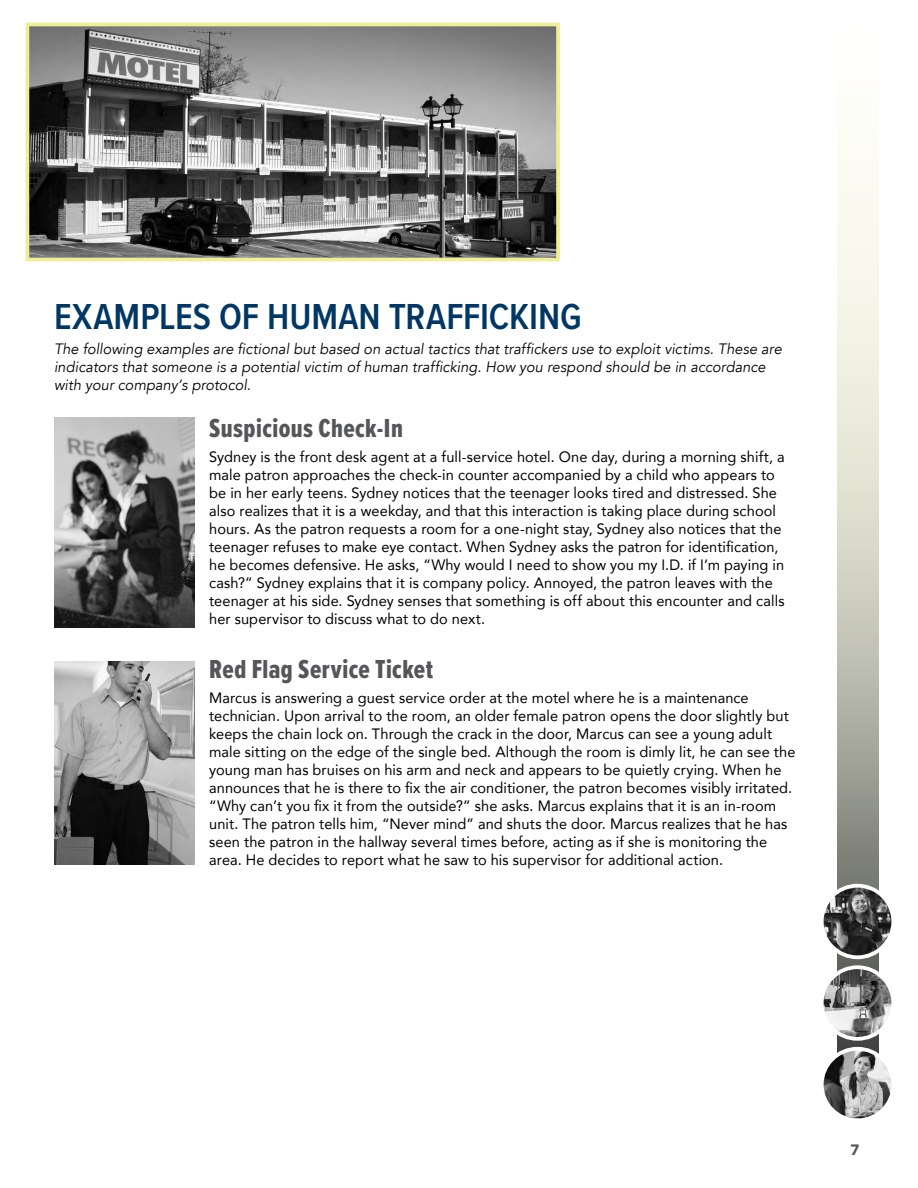
<style>
.page{position:relative;width:918px;height:1188px;background:#fff}
.page>*{position:absolute;margin:0;border:0;box-sizing:border-box;transform-origin:0 0}
.t1{font:600 37.5px "Proxima Nova Cond";color:#003764}
.t2{font:27px "Proxima Nova Ex Cn Extrabld";letter-spacing:.02em;color:#55565a}
.Paragraph{font:15px/18px "Avenir";letter-spacing:.01em;color:#000}
.Paragraph-2{font:italic 15px/18px "Avenir";letter-spacing:.005em;color:#000}
.t3{font:900 15px "Avenir";color:#55565a}
</style>
<div class="page">
<img style="left:31px;top:28px;width:524px;height:228px">
<div style="left:26px;top:23px;width:534px;height:238px;border:4px solid #eeee97"></div>
<img style="left:54px;top:418px;width:140px;height:209px">
<img style="left:54px;top:662px;width:140px;height:203px">
<svg style="left:837px;top:154px;width:41px;height:899px;background:#cccdc1"></svg>
<img style="left:822px;top:967px;width:71px;height:72px;border-radius:36px">
<div style="left:820px;top:965px;width:75px;height:76px;border:4px solid #fff;border-radius:50%"></div>
<img style="left:822px;top:886px;width:71px;height:71px;border-radius:36px">
<div style="left:820px;top:884px;width:75px;height:75px;border:4px solid #fff;border-radius:50%"></div>
<img style="left:822px;top:1049px;width:71px;height:71px;border-radius:35px">
<div style="left:820px;top:1047px;width:75px;height:75px;border:4px solid #fff;border-radius:50%"></div>
<h2 class="t1" style="left:54px;top:294px;width:529px">EXAMPLES OF HUMAN TRAFFICKING</h2>
<p class="Paragraph-2" style="left:54px;top:340px;width:729px">The following examples are fictional but based on actual tactics that traffickers use to exploit victims. These are indicators that someone is a potential victim of human trafficking. How you respond should be in accordance with your company’s protocol.</p>
<h3 class="t2" style="left:209px;top:409px;width:195px">Suspicious Check-In</h3>
<p class="Paragraph" style="left:209px;top:447px;width:577px">Sydney is the front desk agent at a full-service hotel. One day, during a morning shift, a male patron approaches the check-in counter accompanied by a child who appears to be in her early teens. Sydney notices that the teenager looks tired and distressed. She also realizes that it is a weekday, and that this interaction is taking place during school hours. As the patron requests a room for a one-night stay, Sydney also notices that the teenager refuses to make eye contact. When Sydney asks the patron for identification, he becomes defensive. He asks, “Why would I need to show you my I.D. if I’m paying in cash?” Sydney explains that it is company policy. Annoyed, the patron leaves with the teenager at his side. Sydney senses that something is off about this encounter and calls her supervisor to discuss what to do next.</p>
<h3 class="t2" style="left:209px;top:649px;width:225px">Red Flag Service Ticket</h3>
<p class="Paragraph" style="left:209px;top:688px;width:588px">Marcus is answering a guest service order at the motel where he is a maintenance technician. Upon arrival to the room, an older female patron opens the door slightly but keeps the chain lock on. Through the crack in the door, Marcus can see a young adult male sitting on the edge of the single bed. Although the room is dimly lit, he can see the young man has bruises on his arm and neck and appears to be quietly crying. When he announces that he is there to fix the air conditioner, the patron becomes visibly irritated. “Why can’t you fix it from the outside?” she asks. Marcus explains that it is an in-room unit. The patron tells him, “Never mind” and shuts the door. Marcus realizes that he has seen the patron in the hallway several times before, acting as if she is monitoring the area. He decides to report what he saw to his supervisor for additional action.</p>
<p class="t3" style="left:850px;top:1137px;width:10px">7</p>
</div>
